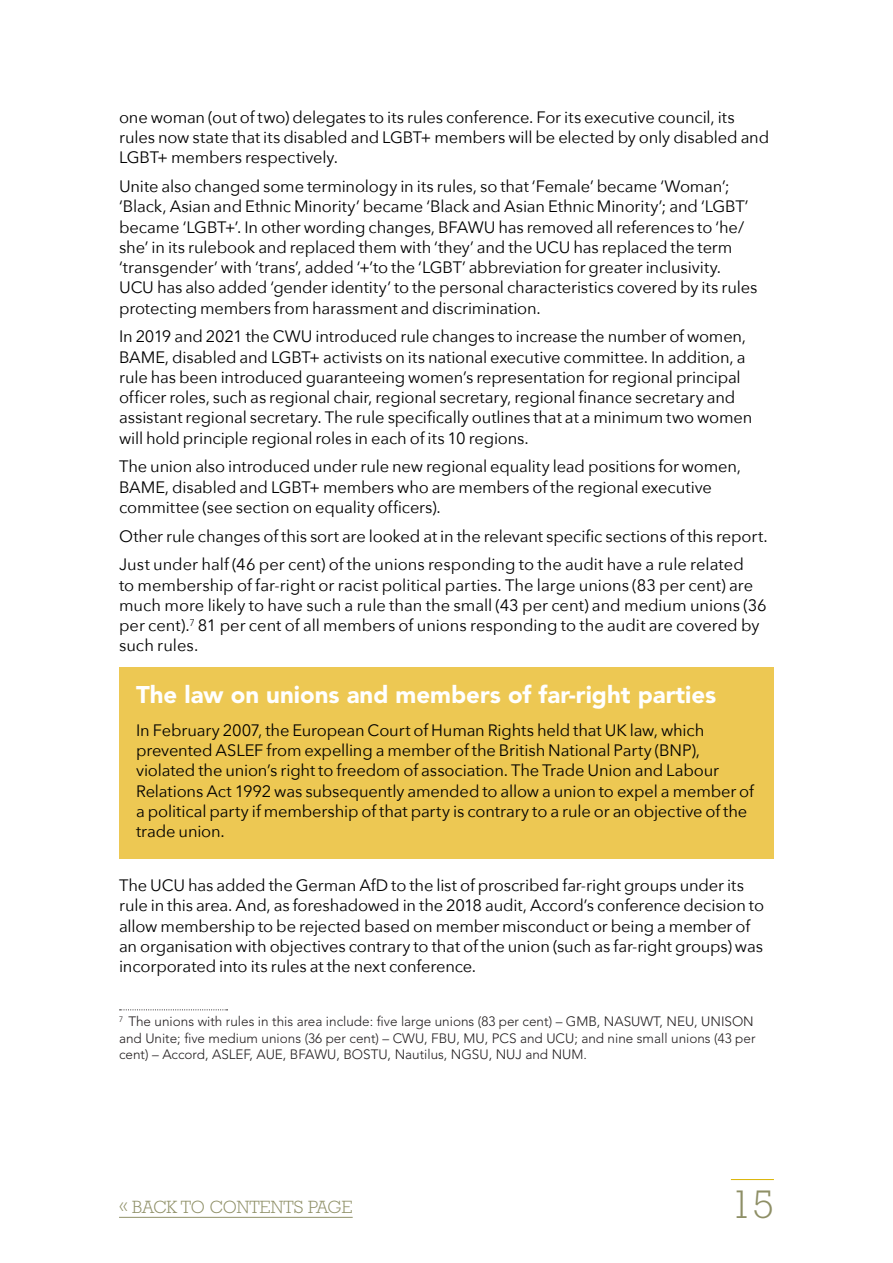
<style>
.page{position:relative;width:893px;height:1263px;background:#fff}
.page>*{position:absolute;margin:0;border:0;box-sizing:border-box;transform-origin:0 0}
.t1{font:300 40.5px "Rockwell Std";color:#8e8f66}
.t2{font:900 24px "Avenir";color:#fff}
.t3{font:300 18px "Rockwell Std";color:#8e8f66}
.Text{font:16.5px/20.2px "Avenir Next";letter-spacing:-.01em;color:#000}
.Footnote{font:300 13.5px/16.5px "Avenir";color:#231f20}
</style>
<div class="page">
<hr style="left:731px;top:1179px;width:43px;height:1px;background:#dab300">
<hr style="left:119px;top:1217px;width:234px;height:1px;background:#8e8f66">
<div style="left:119px;top:668px;width:655px;height:191px;background:#edc853"></div>
<svg style="left:120px;top:1009px;width:108px;height:1px"></svg>
<p class="Text" style="left:119px;top:106px;width:652px">one woman (out of two) delegates to its rules conference. For its executive council, its rules now state that its disabled and LGBT+ members will be elected by only disabled and<br>LGBT+ members respectively.</p>
<p class="Text" style="left:119px;top:175px;width:640px">Unite also changed some terminology in its rules, so that ‘Female’ became ‘Woman’; ‘Black, Asian and Ethnic Minority’ became ‘Black and Asian Ethnic Minority’; and ‘LGBT’ became ‘LGBT+’. In other wording changes, BFAWU has removed all references to ‘he/ she’ in its rulebook and replaced them with ‘they’ and the UCU has replaced the term ‘transgender’ with ‘trans’, added ‘+’to the ‘LGBT’ abbreviation for greater inclusivity.<br>UCU has also added ‘gender identity’ to the personal characteristics covered by its rules protecting members from harassment and discrimination.</p>
<p class="Text" style="left:119px;top:326px;width:635px">In 2019 and 2021 the CWU introduced rule changes to increase the number of women, BAME, disabled and LGBT+ activists on its national executive committee. In addition, a rule has been introduced guaranteeing women’s representation for regional principal officer roles, such as regional chair, regional secretary, regional finance secretary and assistant regional secretary. The rule specifically outlines that at a minimum two women will hold principle regional roles in each of its 10 regions.</p>
<p class="Text" style="left:119px;top:456px;width:623px">The union also introduced under rule new regional equality lead positions for women,<br>BAME, disabled and LGBT+ members who are members of the regional executive committee (see section on equality officers).</p>
<p class="Text" style="left:119px;top:525px;width:650px">Other rule changes of this sort are looked at in the relevant specific sections of this report.</p>
<p class="Text" style="left:119px;top:554px;width:649px">Just under half (46 per cent) of the unions responding to the audit have a rule related<br>to membership of far-right or racist political parties. The large unions (83 per cent) are much more likely to have such a rule than the small (43 per cent) and medium unions (36 per cent).<sup>7</sup> 81 per cent of all members of unions responding to the audit are covered by such rules.</p>
<p class="t2" style="left:136px;top:680px;width:582px">The law on unions and members of far-right parties</p>
<p class="Text" style="left:136px;top:719px;width:619px">In February 2007, the European Court of Human Rights held that UK law, which prevented ASLEF from expelling a member of the British National Party (BNP), violated the union’s right to freedom of association. The Trade Union and Labour Relations Act 1992 was subsequently amended to allow a union to expel a member of a political party if membership of that party is contrary to a rule or an objective of the trade union.</p>
<p class="Text" style="left:119px;top:875px;width:646px">The UCU has added the German AfD to the list of proscribed far-right groups under its rule in this area. And, as foreshadowed in the 2018 audit, Accord’s conference decision to allow membership to be rejected based on member misconduct or being a member of an organisation with objectives contrary to that of the union (such as far-right groups) was incorporated into its rules at the next conference.</p>
<p class="Footnote" style="left:119px;top:1013px;width:638px"><sup>7</sup> The unions with rules in this area include: five large unions (83 per cent) – GMB, NASUWT, NEU, UNISON and Unite; five medium unions (36 per cent) – CWU, FBU, MU, PCS and UCU; and nine small unions (43 per cent) – Accord, ASLEF, AUE, BFAWU, BOSTU, Nautilus, NGSU, NUJ and NUM.</p>
<p class="t3" style="left:119px;top:1196px;width:235px">« BACK TO CONTENTS PAGE</p>
<h1 class="t1" style="left:731px;top:1181px;width:45px">15</h1>
</div>
